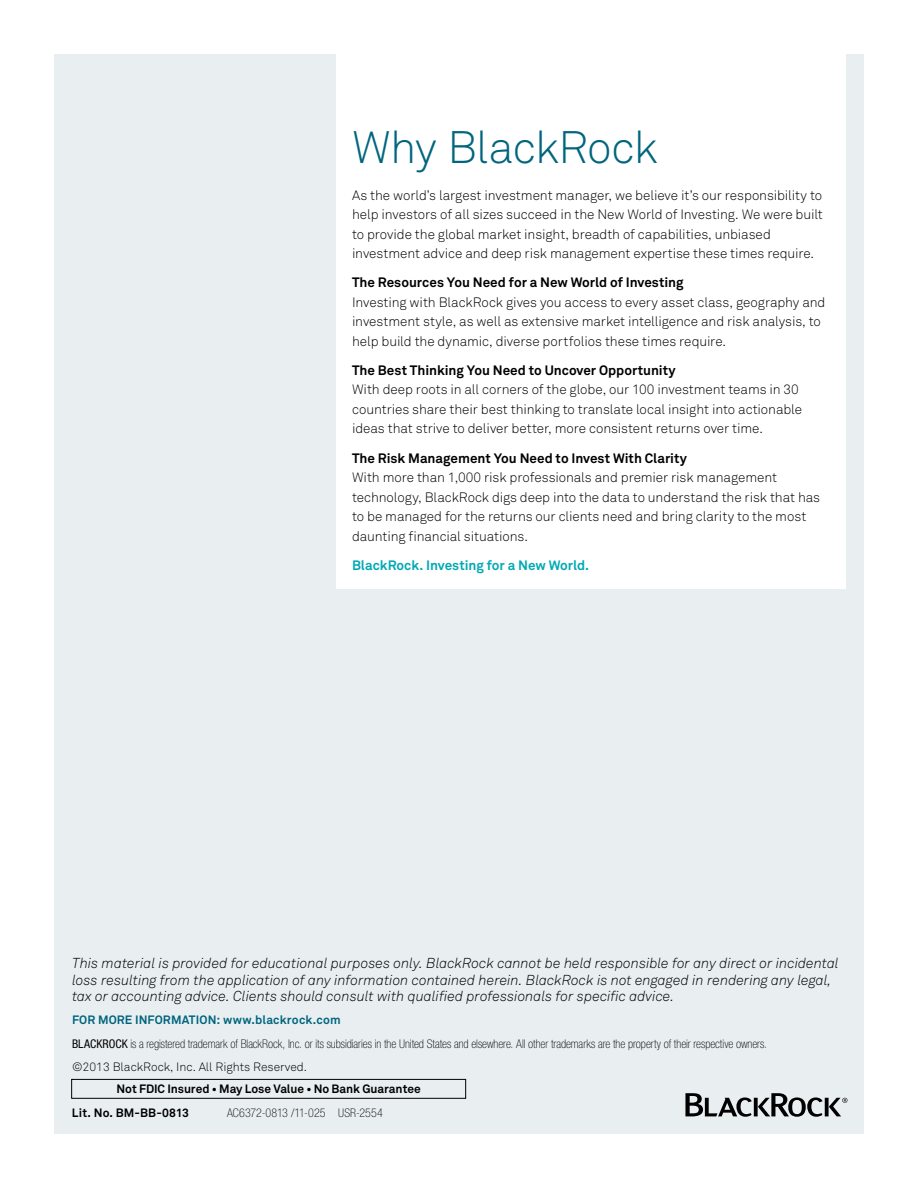
<style>
.page{position:relative;width:918px;height:1188px;background:#fff}
.page>*{position:absolute;margin:0;border:0;box-sizing:border-box;transform-origin:0 0}
.t1{font:45px "Akkurat Light Pro";letter-spacing:-.015em;color:#00657d}
.t2{font:italic 14.25px/16.5px "Akkurat Light Pro";color:#000}
.t3{font:13.5px/19.5px "Akkurat Light Pro";letter-spacing:-.005em;color:#000}
.t4{font:700 13.5px "Akkurat Pro";color:#000}
.t5{font:700 13.5px "Akkurat Pro";letter-spacing:-.005em;color:#00a9b6}
.t6{font:100 condensed 12px "Helvetica Neue";letter-spacing:-.005em;color:#000}
.t7{font:700 12px "Akkurat Pro";letter-spacing:-.005em;color:#000}
.t8{font:12px "Akkurat Light Pro";color:#000}
.t9{font:700 12px "Akkurat Pro";letter-spacing:.015em;color:#00657d}
.s1{font-weight:400}
</style>
<div class="page">
<div style="left:54px;top:54px;width:810px;height:1080px;background:#e9eff1"></div>
<div style="left:336px;top:45px;width:510px;height:544px;background:#fff"></div>
<div style="left:71px;top:1079px;width:395px;height:20px;border:1px solid #000"></div>
<svg style="left:685px;top:1093px;width:162px;height:24px"></svg>
<h1 class="t1" style="left:352px;top:121px;width:307px">Why BlackRock</h1>
<p class="t3" style="left:352px;top:185px;width:472px">As the world’s largest investment manager, we believe it’s our responsibility to help investors of all sizes succeed in the N ew World of I nvesting. We were built to provide the global market insight, breadth of capabilities, unbiased investment advice and deep risk management expertise these times require.</p>
<p class="t4" style="left:352px;top:274px;width:333px">The Resources You Need for a New World of Investing</p>
<p class="t3" style="left:352px;top:293px;width:475px">I nvesting with BlackRock gives you access to every asset class, geography and investment style, as well as extensive market intelligence and risk analysis, to help build the dynamic, diverse portfolios these times require.</p>
<p class="t4" style="left:352px;top:362px;width:325px">The Best Thinking You Need to Uncover Opportunity</p>
<p class="t3" style="left:352px;top:380px;width:452px">With deep roots in all corners of the globe, our 100 investment teams in 30 countries share their best thinking to translate local insight into actionable ideas that strive to deliver better, more consistent returns over time.</p>
<p class="t4" style="left:352px;top:450px;width:337px">The Risk Management You Need to Invest With Clarity</p>
<p class="t3" style="left:352px;top:468px;width:470px">With more than 1,000 risk professionals and premier risk management technology, BlackRock digs deep into the data to understand the risk that has to be managed for the returns our clients need and bring clarity to the most daunting financial situations.</p>
<p class="t5" style="left:352px;top:557px;width:239px">BlackRock. Investing for a New World.</p>
<p class="t2" style="left:72px;top:955px;width:768px">This material is provided for educational purposes only. BlackRock cannot be held responsible for any direct or incidental loss resulting from the application of any information contained herein. BlackRock is not engaged in rendering any legal, tax or accounting advice. Clients should consult with qualified professionals for specific advice.</p>
<p class="t9" style="left:72px;top:1013px;width:270px">FOR MORE INFORMATION: www.blackrock.com</p>
<p class="t6" style="left:72px;top:1037px;width:697px"><span class="s1">BLACKROCK</span> is a registered trademark of BlackRock, Inc. or its subsidiaries in the United States and elsewhere. All other trademarks are the property of their respective owners.</p>
<p class="t8" style="left:72px;top:1060px;width:237px">©2013 BlackRock, I nc. All Rights Reserved.</p>
<p class="t7" style="left:72px;top:1105px;width:118px">Lit. No. BM-BB-0813</p>
<p class="t6" style="left:227px;top:1106px;width:157px">AC6372-0813 /11-025 USR-2554</p>
<p class="t7" style="left:117px;top:1082px;width:306px">Not FDIC Insured • May Lose Value • No Bank Guarantee</p>
</div>
